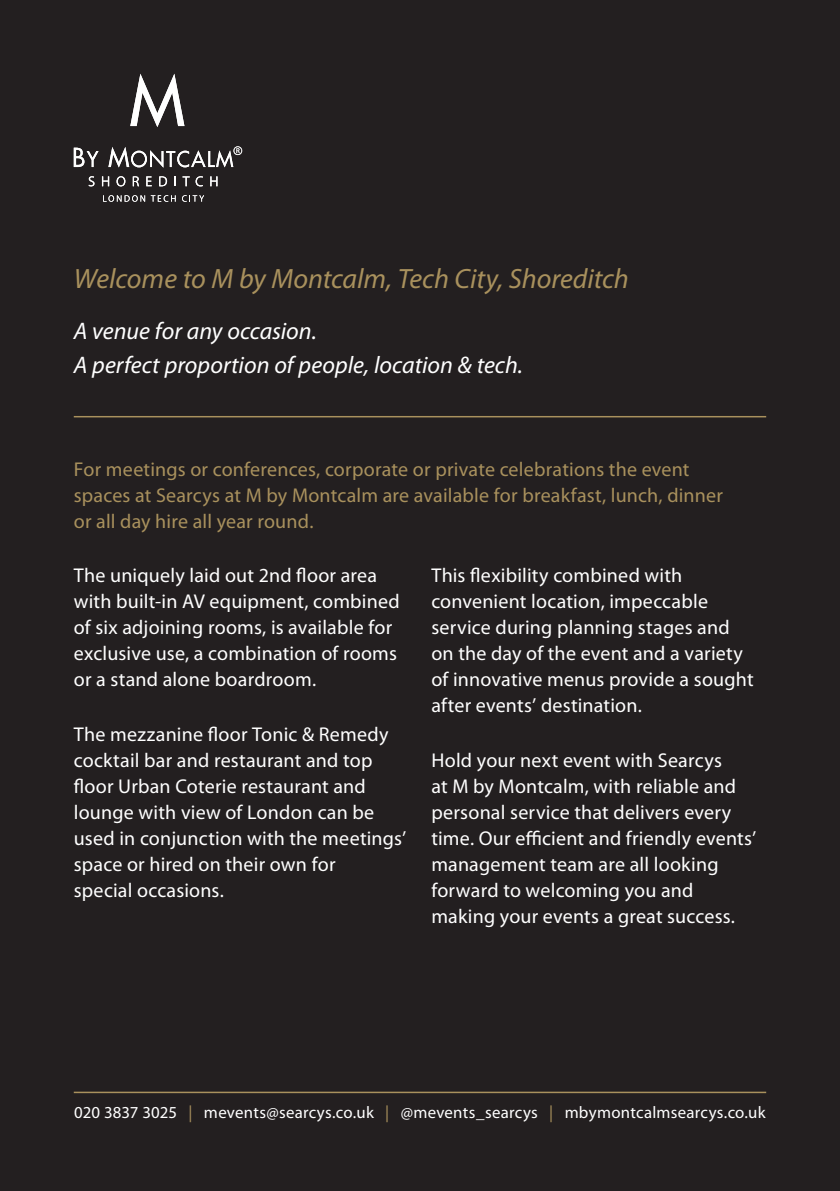
<style>
.page{position:relative;width:840px;height:1191px;background:#fff}
.page>*{position:absolute;margin:0;border:0;box-sizing:border-box;transform-origin:0 0}
.t1{font:italic 28px "Myriad Pro";letter-spacing:-.005em;color:#a9915d}
.t2{font:italic 24px "Myriad Pro";color:#fff}
.t3{font:20px/26px "Myriad Pro";letter-spacing:.01em;color:#fff}
.t4{font:20px/26px "Myriad Pro";letter-spacing:.01em;color:#a9915d}
.t5{font:16.8px "Myriad Pro";letter-spacing:.015em;color:#fff}
.s1{color:#a9915d}
</style>
<div class="page">
<div style="left:0;top:0;width:839px;height:1191px;background:#231f20"></div>
<hr style="left:74px;top:1091px;width:691px;height:2px;background:#a9915d">
<svg style="left:74px;top:148px;width:24px;height:19px"></svg>
<svg style="left:108px;top:146px;width:134px;height:22px"></svg>
<svg style="left:89px;top:176px;width:5px;height:10px"></svg>
<svg style="left:102px;top:176px;width:7px;height:10px"></svg>
<svg style="left:116px;top:176px;width:9px;height:10px"></svg>
<svg style="left:133px;top:176px;width:6px;height:10px"></svg>
<svg style="left:146px;top:176px;width:6px;height:10px"></svg>
<svg style="left:159px;top:176px;width:8px;height:10px"></svg>
<svg style="left:174px;top:176px;width:2px;height:10px"></svg>
<svg style="left:182px;top:176px;width:21px;height:10px"></svg>
<svg style="left:210px;top:176px;width:7px;height:10px"></svg>
<svg style="left:103px;top:195px;width:42px;height:7px"></svg>
<svg style="left:151px;top:195px;width:24px;height:7px"></svg>
<svg style="left:182px;top:195px;width:22px;height:7px"></svg>
<svg style="left:130px;top:74px;width:54px;height:53px"></svg>
<hr style="left:74px;top:416px;width:691px;height:1px;background:#a9915d">
<p class="t1" style="left:74px;top:261px;width:556px">Welcome to M by Montcalm, Tech City, Shoreditch</p>
<p class="t2" style="left:74px;top:316px;width:244px">A venue for any occasion.</p>
<p class="t2" style="left:74px;top:350px;width:450px">A perfect proportion of people, location &amp; tech.</p>
<p class="t4" style="left:74px;top:456px;width:650px">For meetings or conferences, corporate or private celebrations the event spaces at Searcys at M by Montcalm are available for breakfast, lunch, dinner or all day hire all year round.</p>
<p class="t3" style="left:74px;top:562px;width:327px">The uniquely laid out 2nd floor area with built-in AV equipment, combined of six adjoining rooms, is available for exclusive use, a combination of rooms or a stand alone boardroom.</p>
<p class="t3" style="left:74px;top:720px;width:334px">The mezzanine floor Tonic &amp; Remedy cocktail bar and restaurant and top floor Urban Coterie restaurant and lounge with view of London can be used in conjunction with the meetings’ space or hired on their own for<br>special occasions.</p>
<p class="t3" style="left:431px;top:562px;width:324px">This flexibility combined with convenient location, impeccable service during planning stages and on the day of the event and a variety of innovative menus provide a sought after events’ destination.</p>
<p class="t3" style="left:431px;top:746px;width:326px">Hold your next event with Searcys<br>at M by Montcalm, with reliable and personal service that delivers every time. Our efficient and friendly events’ management team are all looking forward to welcoming you and making your events a great success.</p>
<p class="t5" style="left:74px;top:1101px;width:692px">020 3837 3025 <span class="s1">|</span> mevents@searcys.co.uk <span class="s1">|</span> @mevents_searcys <span class="s1">|</span> mbymontcalmsearcys.co.uk</p>
</div>
